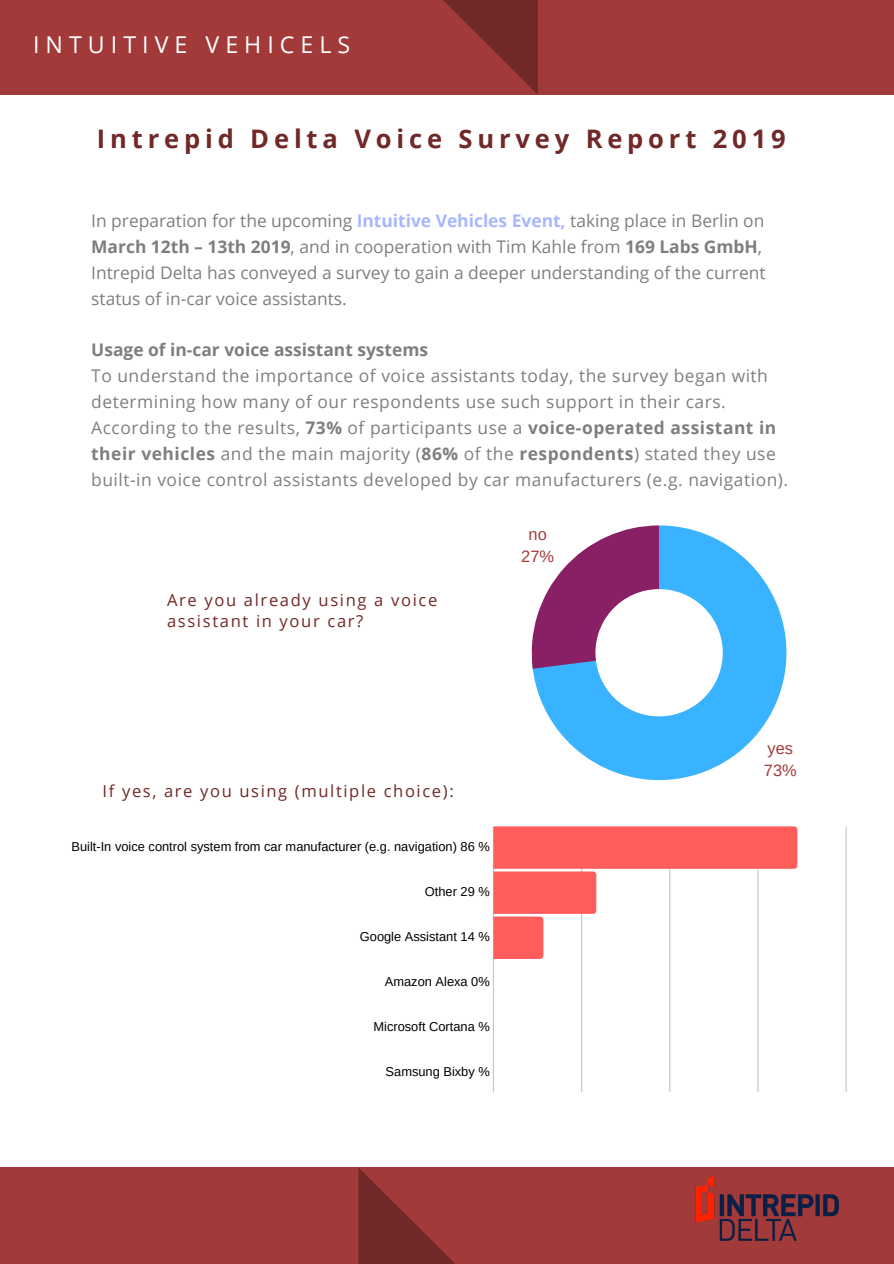
<style>
.page{position:relative;width:894px;height:1264px;background:#fff}
.page>*{position:absolute;margin:0;border:0;box-sizing:border-box;transform-origin:0 0}
.t1{font:700 25.5px "Open Sans";letter-spacing:.19em;color:#702828}
.t2{font:23.25px "Open Sans";letter-spacing:.26em;color:#fff}
.t3{font:17.4px/26px "Open Sans";letter-spacing:.03em;color:#000}
.t4{font:17.4px/26px "Open Sans";color:#000}
.t5{font:700 17.4px "Open Sans";color:#000}
.t6{font:16.5px/21.5px "Open Sans";letter-spacing:.1em;color:#702828}
.t7{font:16.35px/22.5px "Arimo";color:#a23a3a}
.t8{font:12.9px "Arimo";color:#000}
.s1{font-weight:700;color:#5271ff}
.s2{font-weight:700;color:#8c52ff}
.s3{font-weight:700}
</style>
<div class="page">
<div style="left:0;top:1166px;width:893px;height:97px;background:#a23a3a"></div>
<div style="left:0;top:0;width:893px;height:95px;background:#a23a3a"></div>
<svg style="left:358px;top:1167px;width:96px;height:96px"></svg>
<svg style="left:443px;top:0;width:94px;height:94px"></svg>
<img style="left:695px;top:1175px;width:144px;height:65px">
<svg style="left:532px;top:525px;width:254px;height:255px;fill:#39b2ff"></svg>
<svg style="left:531px;top:525px;width:128px;height:143px"></svg>
<hr style="left:492px;top:826px;width:2px;height:268px;background:#222">
<hr style="left:581px;top:826px;width:1px;height:268px;background:#222">
<hr style="left:669px;top:826px;width:1px;height:268px;background:#222">
<hr style="left:757px;top:826px;width:1px;height:268px;background:#222">
<hr style="left:845px;top:826px;width:1px;height:268px;background:#222">
<svg style="left:493px;top:826px;width:304px;height:132px"></svg>
<div style="left:161px;top:1092px;width:720px;height:15px;background:#fff"></div>
<h2 class="t2" style="left:33px;top:28px;width:318px">INTUITIVE VEHICELS</h2>
<h1 class="t1" style="left:97px;top:120px;width:690px">Intrepid Delta Voice Survey Report 2019</h1>
<p class="t4" style="left:91px;top:207px;width:675px">In preparation for the upcoming <span class="s1">Intuitive Vehicles Event</span><span class="s2">,</span> taking place in Berlin on <span class="s3">March 12th – 13th 2019</span>, and in cooperation with Tim Kahle from <span class="s3">169 Labs GmbH</span>, Intrepid Delta has conveyed a survey to gain a deeper understanding of the current status of in-car voice assistants.</p>
<p class="t5" style="left:91px;top:338px;width:338px">Usage of in-car voice assistant systems</p>
<p class="t3" style="left:91px;top:362px;width:698px">To understand the importance of voice assistants today, the survey began with determining how many of our respondents use such support in their cars.<br>According to the results, <span class="s3">73%</span> of participants use a <span class="s3">voice-operated assistant in their vehicles</span> and the main majority (<span class="s3">86%</span> of the <span class="s3">respondents</span>) stated they use built-in voice control assistants developed by car manufacturers (e.g. navigation).</p>
<p class="t6" style="left:167px;top:589px;width:272px">Are you already using a voice assistant in your car?</p>
<p class="t7" style="left:521px;top:523px;width:34px;text-align:center">no<br>27%</p>
<p class="t6" style="left:103px;top:779px;width:352px">If yes, are you using (multiple choice):</p>
<p class="t8" style="left:71px;top:839px;width:420px">Built-In voice control system from car manufacturer (e.g. navigation) 86 %</p>
<p class="t8" style="left:425px;top:884px;width:66px">Other 29 %</p>
<p class="t8" style="left:360px;top:929px;width:131px">Google Assistant 14 %</p>
<p class="t8" style="left:385px;top:974px;width:106px">Amazon Alexa 0%</p>
<p class="t8" style="left:373px;top:1019px;width:118px">Microsoft Cortana %</p>
<p class="t8" style="left:385px;top:1064px;width:106px">Samsung Bixby %</p>
<p class="t7" style="left:763px;top:736px;width:34px">yes<br>73%</p>
</div>
